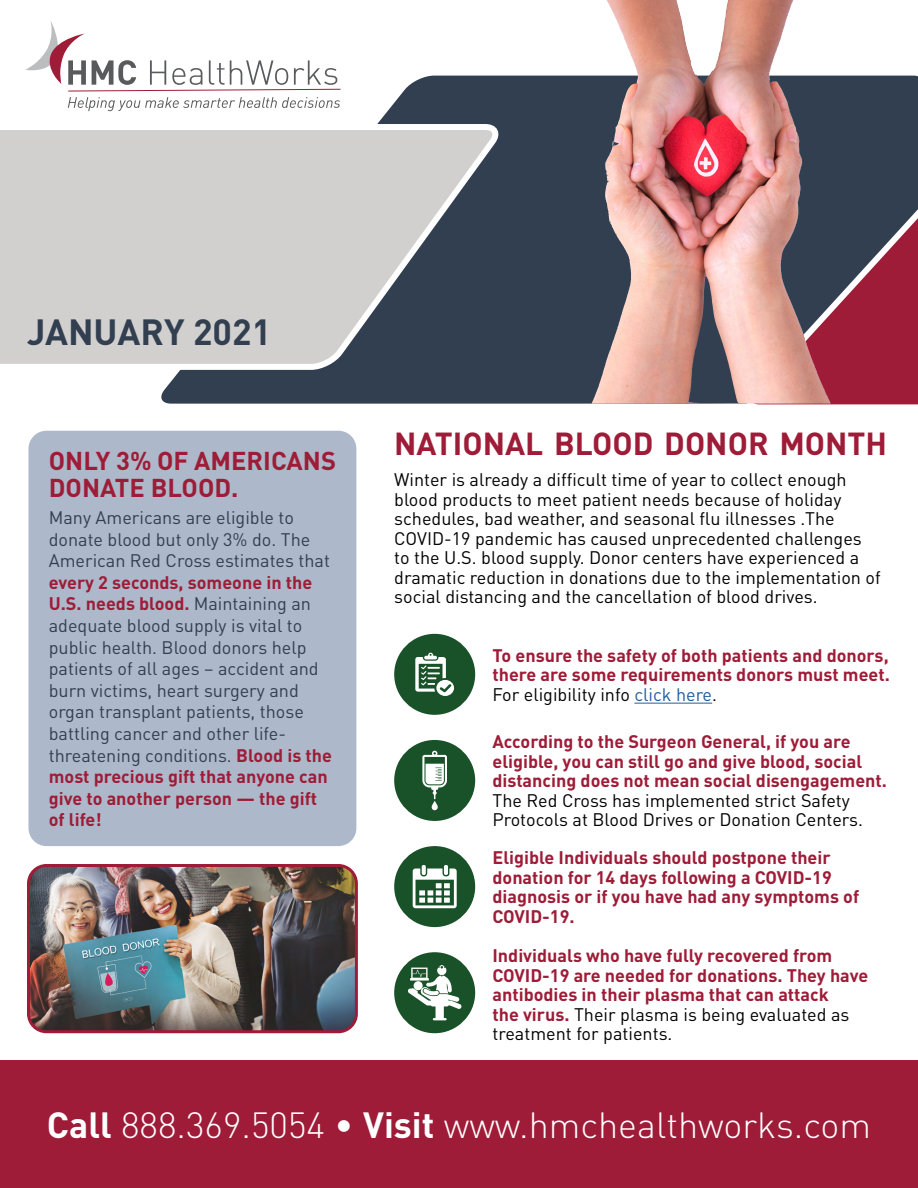
<style>
.page{position:relative;width:918px;height:1188px;background:#fff}
.page>*{position:absolute;margin:0;border:0;box-sizing:border-box;transform-origin:0 0}
.t1{font:300 36px "DIN Pro";color:#fff}
.t2{font:700 36px "DIN Pro";color:#323f51}
.t3{font:700 31.5px "DIN Pro";color:#9e1c37}
.t4{font:700 25.5px/27px "DIN Pro";color:#9e1c37}
.t5{font:700 18px/19.5px "DIN Pro";color:#9e1c37}
.t6{font:18px/19.5px "DIN Pro";color:#000}
.t7{font:18px/21.6px "DIN Pro";color:#323f51}
.s1{font-weight:700;color:#9e1c37}
.s2{font-weight:400;color:#000}
.s3{font-weight:400;color:#215e9e}
.s4{font-weight:700}
</style>
<div class="page">
<svg style="left:161px;top:76px;width:757px;height:328px;background:#7a6770"></svg>
<svg style="left:743px;top:202px;width:175px;height:203px;background:#9a5b66"></svg>
<svg style="left:0;top:121px;width:501px;height:252px;background:#b9babc"></svg>
<svg style="left:25px;top:21px;width:316px;height:90px"></svg>
<div style="left:0;top:1061px;width:918px;height:127px;background:#9e1c37"></div>
<div style="left:28px;top:431px;width:328px;height:415px;background:#adb9ca;border-radius:18px"></div>
<img style="left:31px;top:868px;width:323px;height:164px">
<div style="left:27px;top:864px;width:331px;height:169px;border:3px solid #9e1c37;border-radius:18px"></div>
<div style="left:394px;top:634px;width:81px;height:81px;background:#195128;border-radius:50%"></div>
<hr style="left:634px;top:703px;width:78px;height:1px;background:#215e9e">
<div style="left:394px;top:740px;width:81px;height:81px;background:#195128;border-radius:50%"></div>
<div style="left:394px;top:846px;width:81px;height:81px;background:#195128;border-radius:50%"></div>
<div style="left:394px;top:952px;width:81px;height:81px;background:#195128;border-radius:50%"></div>
<svg style="left:415px;top:653px;width:39px;height:43px"></svg>
<svg style="left:422px;top:865px;width:4px;height:10px"></svg>
<hr style="left:444px;top:865px;width:4px;height:10px;background:#fff;border-radius:2px">
<svg style="left:413px;top:869px;width:44px;height:39px"></svg>
<svg style="left:422px;top:751px;width:25px;height:59px"></svg>
<svg style="left:408px;top:965px;width:54px;height:55px"></svg>
<img style="left:705px;top:1px;width:23px;height:82px">
<h1 class="t2" style="left:27px;top:308px;width:246px">JANUARY 2021</h1>
<h3 class="t4" style="left:49px;top:446px;width:289px">ONLY 3% OF AMERICANS<br>DONATE BLOOD.</h3>
<p class="t7" style="left:49px;top:506px;width:283px">Many Americans are eligible to donate blood but only 3% do. The<br>American Red Cross estimates that</p>
<p class="t7" style="left:49px;top:571px;width:285px"><span class="s1">every 2 seconds, someone in the<br>U.S. needs blood.</span> Maintaining an adequate blood supply is vital to public health. Blood donors help patients of all ages – accident and burn victims, heart surgery and organ transplant patients, those battling cancer and other life&shy;threatening conditions. <span class="s1">Blood is the most precious gift that anyone can give to another person — the gift of life!</span></p>
<h2 class="t3" style="left:394px;top:422px;width:495px">NATIONAL BLOOD DONOR MONTH</h2>
<p class="t6" style="left:394px;top:469px;width:488px">Winter is already a difficult time of year to collect enough blood products to meet patient needs because of holiday schedules, bad weather, and seasonal flu illnesses .The COVID-19 pandemic has caused unprecedented challenges to the U.S. blood supply. Donor centers have experienced a dramatic reduction in donations due to the implementation of social distancing and the cancellation of blood drives.</p>
<p class="t5" style="left:492px;top:645px;width:399px;text-align:justify">To ensure the safety of both patients and donors, there are some requirements donors must meet.<br><span class="s2">For eligibility info</span> <span class="s3">click here</span><span class="s2">.</span></p>
<p class="t5" style="left:492px;top:731px;width:396px">According to the Surgeon General, if you are eligible, you can still go and give blood, social distancing does not mean social disengagement.</p>
<p class="t6" style="left:492px;top:790px;width:372px">The Red Cross has implemented strict Safety<br>Protocols at Blood Drives or Donation Centers.</p>
<p class="t5" style="left:492px;top:847px;width:368px">Eligible Individuals should postpone their donation for 14 days following a COVID-19 diagnosis or if you have had any symptoms of COVID-19.</p>
<p class="t5" style="left:492px;top:945px;width:377px">Individuals who have fully recovered from COVID-19 are needed for donations. They have antibodies in their plasma that can attack<br>the virus. <span class="s2">Their plasma is being evaluated as treatment for patients.</span></p>
<h1 class="t1" style="left:47px;top:1101px;width:826px"><span class="s4">Call</span> 888.369.5054 • <span class="s4">Visit</span> www.hmchealthworks.com</h1>
</div>
